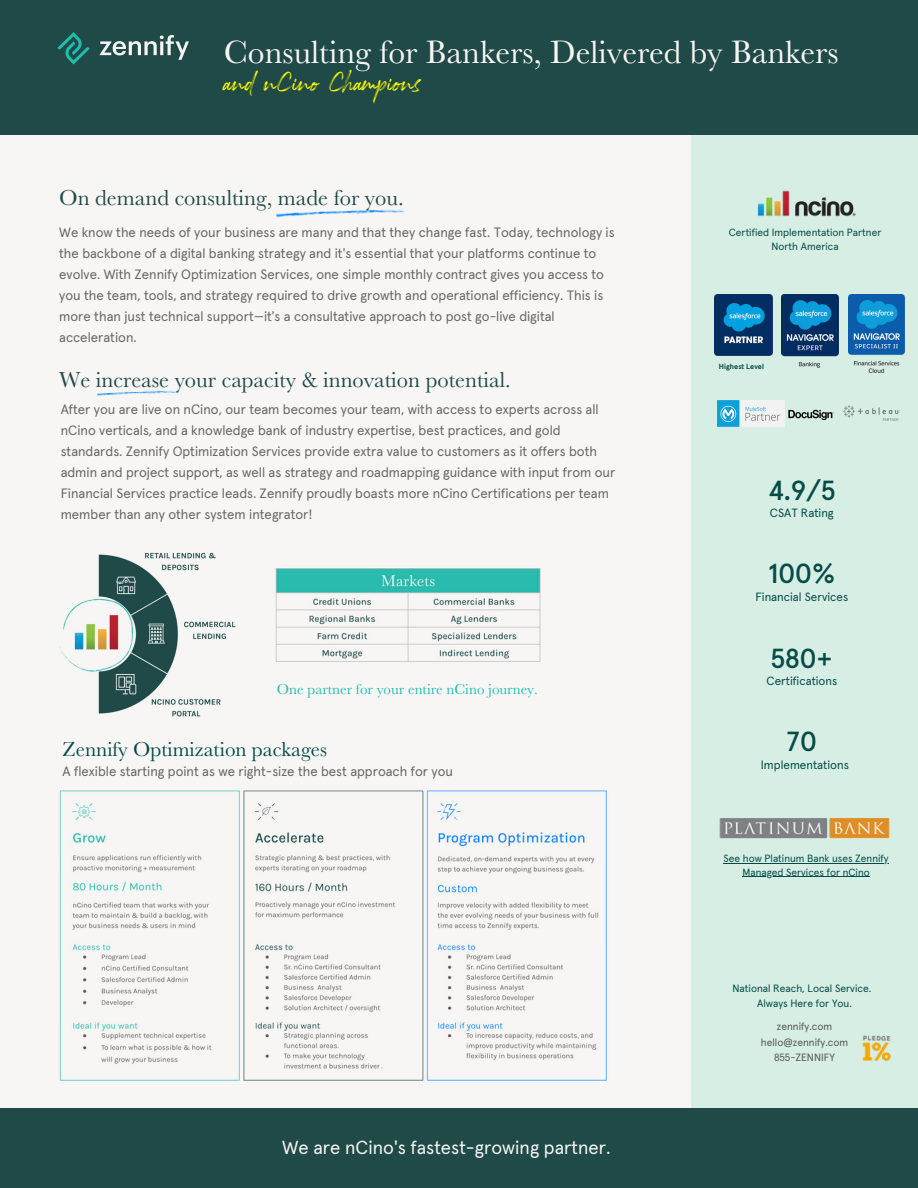
<style>
.page{position:relative;width:918px;height:1188px;background:#fff}
.page>*{position:absolute;margin:0;border:0;box-sizing:border-box;transform-origin:0 0}
.t1{font:33.6px "Baskerville";color:#f7f6f5}
.t2{font:28.35px "Rockness";color:#fffd00}
.t3{font:500 27.45px "Apercu";color:#054b47}
.t4{font:22.5px "Baskerville";color:#1f4a47}
.t5{font:21px "Baskerville";color:#054b47}
.t6{font:18.75px "Apercu";color:#f7f6f5}
.t7{font:15px "Baskerville";color:#22bcad}
.t8{font:13.5px/21px "Apercu";color:#666}
.t9{font:11.85px "Apercu";color:#054b47}
.t10{font:10.5px "Apercu";color:#054b47}
.t11{font:10.5px "Apercu";color:#575757}
.t12{font:10.35px/13.8px "Apercu";color:#054b47;text-align:center}
.t13{font:700 7.35px "Apercu";color:#054b47}
</style>
<div class="page">
<div style="left:0;top:110px;width:721px;height:1008px;background:#f7f6f5"></div>
<div style="left:691px;top:100px;width:227px;height:1024px;background:#d6eee4"></div>
<div style="left:0;top:1108px;width:918px;height:80px;background:#1f4a47"></div>
<div style="left:0;top:0;width:918px;height:135px;background:#1f4a47"></div>
<img style="left:843px;top:406px;width:56px;height:15px">
<img style="left:718px;top:400px;width:66px;height:26px">
<img style="left:780px;top:402px;width:54px;height:25px">
<img style="left:276px;top:209px;width:129px;height:9px">
<img style="left:97px;top:391px;width:82px;height:5px">
<img style="left:757px;top:190px;width:98px;height:27px">
<img style="left:59px;top:552px;width:177px;height:165px">
<img style="left:275px;top:568px;width:266px;height:94px">
<img style="left:798px;top:361px;width:23px;height:7px">
<img style="left:781px;top:295px;width:58px;height:62px">
<img style="left:848px;top:295px;width:57px;height:78px">
<img style="left:715px;top:295px;width:57px;height:61px">
<svg style="left:57px;top:32px;width:33px;height:33px"></svg>
<svg style="left:100px;top:35px;width:89px;height:25px"></svg>
<img style="left:719px;top:818px;width:171px;height:21px">
<img style="left:862px;top:1035px;width:30px;height:26px">
<img style="left:59px;top:790px;width:548px;height:291px">
<hr style="left:724px;top:863px;width:165px;height:1px;background:#054b47">
<hr style="left:742px;top:876px;width:128px;height:1px;background:#054b47">
<p class="t1" style="left:224px;top:33px;width:616px">Consulting for Bankers, Delivered by Bankers</p>
<p class="t2" style="left:224px;top:63px;width:199px">and nCino Champions</p>
<p class="t4" style="left:59px;top:185px;width:346px">On demand consulting, made for you.</p>
<p class="t8" style="left:59px;top:223px;width:557px">We know the needs of your business are many and that they change fast. Today, technology is the backbone of a digital banking strategy and it's essential that your platforms continue to evolve. With Zennify Optimization Services, one simple monthly contract gives you access to you the team, tools, and strategy required to drive growth and operational efficiency. This is more than just technical support—it's a consultative approach to post go-live digital acceleration.</p>
<p class="t4" style="left:59px;top:367px;width:453px">We increase your capacity &amp; innovation potential.</p>
<p class="t8" style="left:61px;top:399px;width:556px">After you are live on nCino, our team becomes your team, with access to experts across all nCino verticals, and a knowledge bank of industry expertise, best practices, and gold standards. Zennify Optimization Services provide extra value to customers as it offers both admin and project support, as well as strategy and roadmapping guidance with input from our Financial Services practice leads. Zennify proudly boasts more nCino Certifications per team member than any other system integrator!</p>
<p class="t7" style="left:277px;top:681px;width:263px">One partner for your entire nCino journey.</p>
<p class="t5" style="left:63px;top:737px;width:266px">Zennify Optimization packages</p>
<p class="t8" style="left:63px;top:762px;width:392px">A flexible starting point as we right-size the best approach for you</p>
<p class="t6" style="left:282px;top:1139px;width:330px">We are nCino's fastest-growing partner.</p>
<p class="t12" style="left:729px;top:226px;width:154px">Certified Implementation Partner</p>
<p class="t12" style="left:772px;top:240px;width:69px">North America</p>
<p class="t13" style="left:719px;top:363px;width:47px">Highest Level</p>
<p class="t3" style="left:768px;top:478px;width:68px">4.9/5</p>
<p class="t9" style="left:770px;top:507px;width:65px">CSAT Rating</p>
<p class="t3" style="left:769px;top:561px;width:68px">100%</p>
<p class="t9" style="left:756px;top:591px;width:94px">Financial Services</p>
<p class="t3" style="left:771px;top:646px;width:63px">580+</p>
<p class="t9" style="left:767px;top:675px;width:72px">Certifications</p>
<p class="t3" style="left:787px;top:729px;width:31px">70</p>
<p class="t9" style="left:761px;top:760px;width:90px">Implementations</p>
<p class="t12" style="left:724px;top:852px;width:167px">See how Platinum Bank uses Zennify<br>Managed Services for nCino</p>
<p class="t10" style="left:733px;top:984px;width:140px">National Reach, Local Service.</p>
<p class="t10" style="left:757px;top:999px;width:96px">Always Here for You.</p>
<p class="t11" style="left:777px;top:1022px;width:57px">zennify.com</p>
<p class="t11" style="left:761px;top:1038px;width:89px">hello@zennify.com</p>
<p class="t11" style="left:774px;top:1053px;width:62px">855-ZENNIFY</p>
</div>
